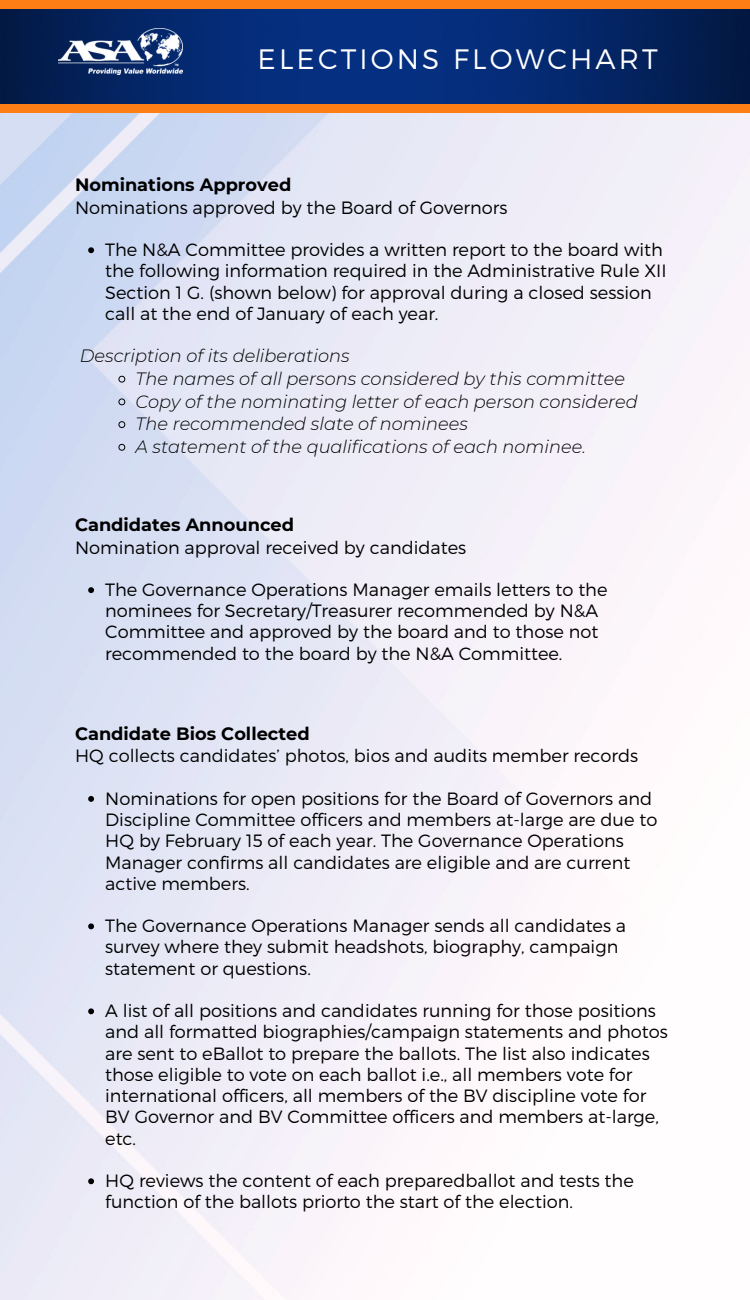
<style>
.page{position:relative;width:750px;height:1300px;background:#fff}
.page>*{position:absolute;margin:0;border:0;box-sizing:border-box;transform-origin:0 0}
.t1{font:300 28.1px "Montserrat";letter-spacing:.11em;color:#fff}
.t2{font:300 17.8px/21.2px "Montserrat";color:#000}
.t3{font:italic 300 17.8px/22.7px "Montserrat";color:#000}
.t4{font:700 17.8px "Montserrat";color:#000}
</style>
<div class="page">
<svg style="left:88px;top:587px;width:6px;height:6px"></svg>
<svg style="left:88px;top:796px;width:6px;height:6px"></svg>
<svg style="left:88px;top:923px;width:6px;height:6px"></svg>
<svg style="left:88px;top:1008px;width:6px;height:6px"></svg>
<svg style="left:88px;top:1178px;width:6px;height:6px"></svg>
<svg style="left:88px;top:247px;width:6px;height:6px"></svg>
<svg style="left:118px;top:375px;width:8px;height:8px"></svg>
<svg style="left:118px;top:398px;width:8px;height:8px"></svg>
<svg style="left:118px;top:421px;width:8px;height:7px"></svg>
<svg style="left:118px;top:443px;width:8px;height:8px"></svg>
<img style="left:0;top:9px;width:750px;height:95px">
<div style="left:0;top:0;width:750px;height:9px;background:#fd7e14"></div>
<div style="left:0;top:104px;width:750px;height:9px;background:#fd7e14"></div>
<img style="left:58px;top:28px;width:125px;height:47px">
<h1 class="t1" style="left:258px;top:41px;width:402px">ELECTIONS FLOWCHART</h1>
<p class="t4" style="left:75px;top:174px;width:218px">Nominations Approved</p>
<p class="t2" style="left:75px;top:196px;width:434px">Nominations approved by the Board of Governors</p>
<p class="t2" style="left:105px;top:238px;width:563px">The N&amp;A Committee provides a written report to the board with the following information required in the Administrative Rule XII Section 1 G. (shown below) for approval during a closed session call at the end of January of each year.</p>
<p class="t3" style="left:80px;top:345px;width:271px">Description of its deliberations</p>
<p class="t3" style="left:135px;top:367px;width:504px">The names of all persons considered by this committee Copy of the nominating letter of each person considered The recommended slate of nominees<br>A statement of the qualifications of each nominee.</p>
<p class="t4" style="left:75px;top:513px;width:221px">Candidates Announced</p>
<p class="t2" style="left:75px;top:536px;width:393px">Nomination approval received by candidates</p>
<p class="t2" style="left:105px;top:578px;width:504px">The Governance Operations Manager emails letters to the nominees for Secretary/Treasurer recommended by N&amp;A Committee and approved by the board and to those not recommended to the board by the N&amp;A Committee.</p>
<p class="t4" style="left:75px;top:722px;width:236px">Candidate Bios Collected</p>
<p class="t2" style="left:75px;top:744px;width:565px">HQ collects candidates’ photos, bios and audits member records</p>
<p class="t2" style="left:105px;top:787px;width:554px">Nominations for open positions for the Board of Governors and Discipline Committee officers and members at-large are due to HQ by February 15 of each year. The Governance Operations Manager confirms all candidates are eligible and are current active members.</p>
<p class="t2" style="left:105px;top:914px;width:523px">The Governance Operations Manager sends all candidates a survey where they submit headshots, biography, campaign statement or questions.</p>
<p class="t2" style="left:105px;top:999px;width:564px">A list of all positions and candidates running for those positions and all formatted biographies/campaign statements and photos are sent to eBallot to prepare the ballots. The list also indicates those eligible to vote on each ballot i.e., all members vote for international officers, all members of the BV discipline vote for BV Governor and BV Committee officers and members at-large, etc.</p>
<p class="t2" style="left:105px;top:1169px;width:530px">HQ reviews the content of each preparedballot and tests the function of the ballots priorto the start of the election.</p>
</div>
